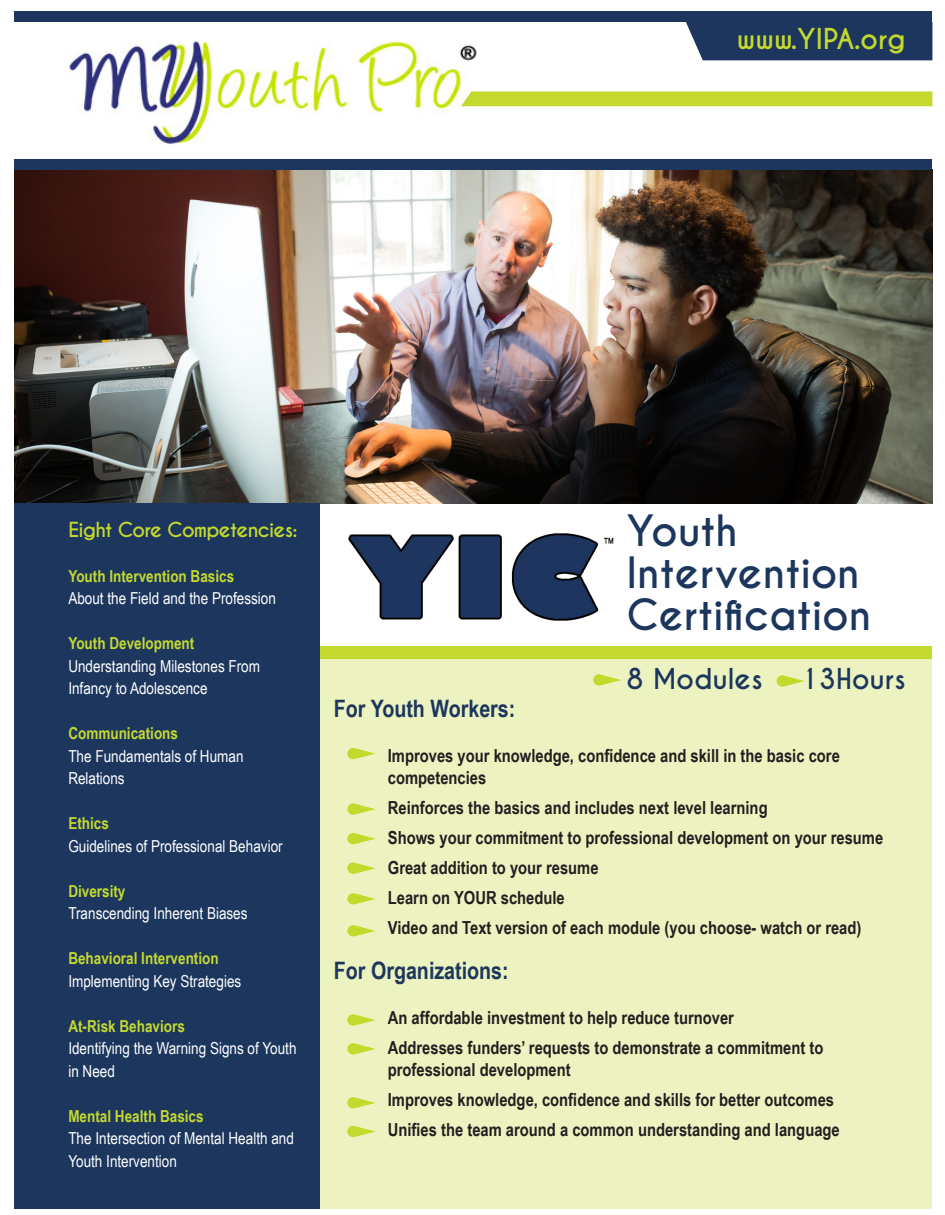
<style>
.page{position:relative;width:945px;height:1215px;background:#fff}
.page>*{position:absolute;margin:0;border:0;box-sizing:border-box;transform-origin:0 0}
.t1{font:700 40.5px "Caviar Dreams";color:#1c365e}
.t2{font:700 27px "Caviar Dreams";color:#1c365e}
.t3{font:700 27px "Caviar Dreams";color:#c4d92e}
.t4{font:700 24px "Arial Narrow";color:#1c365e}
.t5{font:700 19.5px "Caviar Dreams";letter-spacing:-.04em;color:#c4d92e}
.t6{font:700 18px/22.5px "Arial Narrow";color:#231f20}
.t7{font:16.5px/22.5px "Arial Narrow";color:#fff}
.t8{font:700 16.5px "Arial Narrow";color:#c4d92e}
</style>
<div class="page">
<div style="left:320px;top:659px;width:612px;height:550px;background:#edf3c0"></div>
<img style="left:14px;top:170px;width:918px;height:333px">
<img style="left:348px;top:533px;width:266px;height:88px">
<div style="left:14px;top:503px;width:306px;height:706px;background:#1c365e"></div>
<img style="left:69px;top:41px;width:409px;height:104px">
<svg style="left:461px;top:91px;width:471px;height:15px;background:#c6da37"></svg>
<div style="left:14px;top:11px;width:918px;height:11px;background:#1c365e"></div>
<div style="left:14px;top:159px;width:918px;height:11px;background:#1c365e"></div>
<div style="left:686px;top:22px;width:246px;height:38px;background:#1c365e"></div>
<svg style="left:347px;top:748px;width:29px;height:11px"></svg>
<svg style="left:347px;top:803px;width:29px;height:12px"></svg>
<svg style="left:347px;top:833px;width:29px;height:11px"></svg>
<svg style="left:347px;top:862px;width:29px;height:12px"></svg>
<svg style="left:347px;top:1014px;width:29px;height:12px"></svg>
<svg style="left:347px;top:1043px;width:29px;height:11px"></svg>
<svg style="left:347px;top:1097px;width:29px;height:11px"></svg>
<svg style="left:347px;top:1126px;width:29px;height:11px"></svg>
<div style="left:320px;top:646px;width:612px;height:13px;background:#c4d92e"></div>
<svg style="left:347px;top:893px;width:29px;height:12px"></svg>
<svg style="left:347px;top:925px;width:29px;height:12px"></svg>
<svg style="left:593px;top:674px;width:28px;height:12px"></svg>
<svg style="left:777px;top:675px;width:28px;height:12px"></svg>
<p class="t3" style="left:737px;top:23px;width:170px">www.YIPA.org</p>
<p class="t5" style="left:68px;top:518px;width:231px">Eight Core Competencies:</p>
<p class="t8" style="left:68px;top:563px;width:167px">Youth Intervention Basics</p>
<p class="t7" style="left:68px;top:586px;width:209px">About the Field and the Profession</p>
<p class="t8" style="left:68px;top:631px;width:128px">Youth Development</p>
<p class="t7" style="left:68px;top:654px;width:193px">Understanding Milestones From<br>Infancy to Adolescence</p>
<p class="t8" style="left:68px;top:721px;width:111px">Communications</p>
<p class="t7" style="left:68px;top:744px;width:177px">The Fundamentals of Human<br>Relations</p>
<p class="t8" style="left:68px;top:811px;width:42px">Ethics</p>
<p class="t7" style="left:68px;top:834px;width:216px">Guidelines of Professional Behavior</p>
<p class="t8" style="left:68px;top:878px;width:59px">Diversity</p>
<p class="t7" style="left:68px;top:901px;width:181px">Transcending Inherent Biases</p>
<p class="t8" style="left:68px;top:946px;width:152px">Behavioral Intervention</p>
<p class="t7" style="left:68px;top:969px;width:174px">Implementing Key Strategies</p>
<p class="t8" style="left:68px;top:1013px;width:118px">At-Risk Behaviors</p>
<p class="t7" style="left:68px;top:1036px;width:230px">Identifying the Warning Signs of Youth in Need</p>
<p class="t8" style="left:68px;top:1103px;width:137px">Mental Health Basics</p>
<p class="t7" style="left:68px;top:1126px;width:227px">The Intersection of Mental Health and<br>Youth Intervention</p>
<p class="t1" style="left:626px;top:506px;width:113px">Youth</p>
<p class="t1" style="left:626px;top:548px;width:235px">Intervention</p>
<p class="t1" style="left:626px;top:590px;width:246px">Certification</p>
<p class="t2" style="left:626px;top:662px;width:138px">8 Modules</p>
<p class="t2" style="left:800px;top:662px;width:107px">13Hours</p>
<p class="t4" style="left:334px;top:690px;width:183px">For Youth Workers:</p>
<p class="t6" style="left:388px;top:743px;width:454px">Improves your knowledge, confidence and skill in the basic core competencies</p>
<p class="t6" style="left:388px;top:796px;width:381px">Reinforces the basics and includes next level learning</p>
<p class="t6" style="left:388px;top:826px;width:497px">Shows your commitment to professional development on your resume</p>
<p class="t6" style="left:388px;top:856px;width:212px">Great addition to your resume</p>
<p class="t6" style="left:388px;top:886px;width:178px">Learn on YOUR schedule</p>
<p class="t6" style="left:388px;top:916px;width:475px">Video and Text version of each module (you choose- watch or read)</p>
<p class="t4" style="left:334px;top:953px;width:176px">For Organizations:</p>
<p class="t6" style="left:388px;top:1006px;width:348px">An affordable investment to help reduce turnover</p>
<p class="t6" style="left:388px;top:1036px;width:437px;line-height:21.6px">Addresses funders’ requests to demonstrate a commitment to professional development</p>
<p class="t6" style="left:388px;top:1087px;width:448px">Improves knowledge, confidence and skills for better outcomes</p>
<p class="t6" style="left:388px;top:1117px;width:453px">Unifies the team around a common understanding and language</p>
</div>
